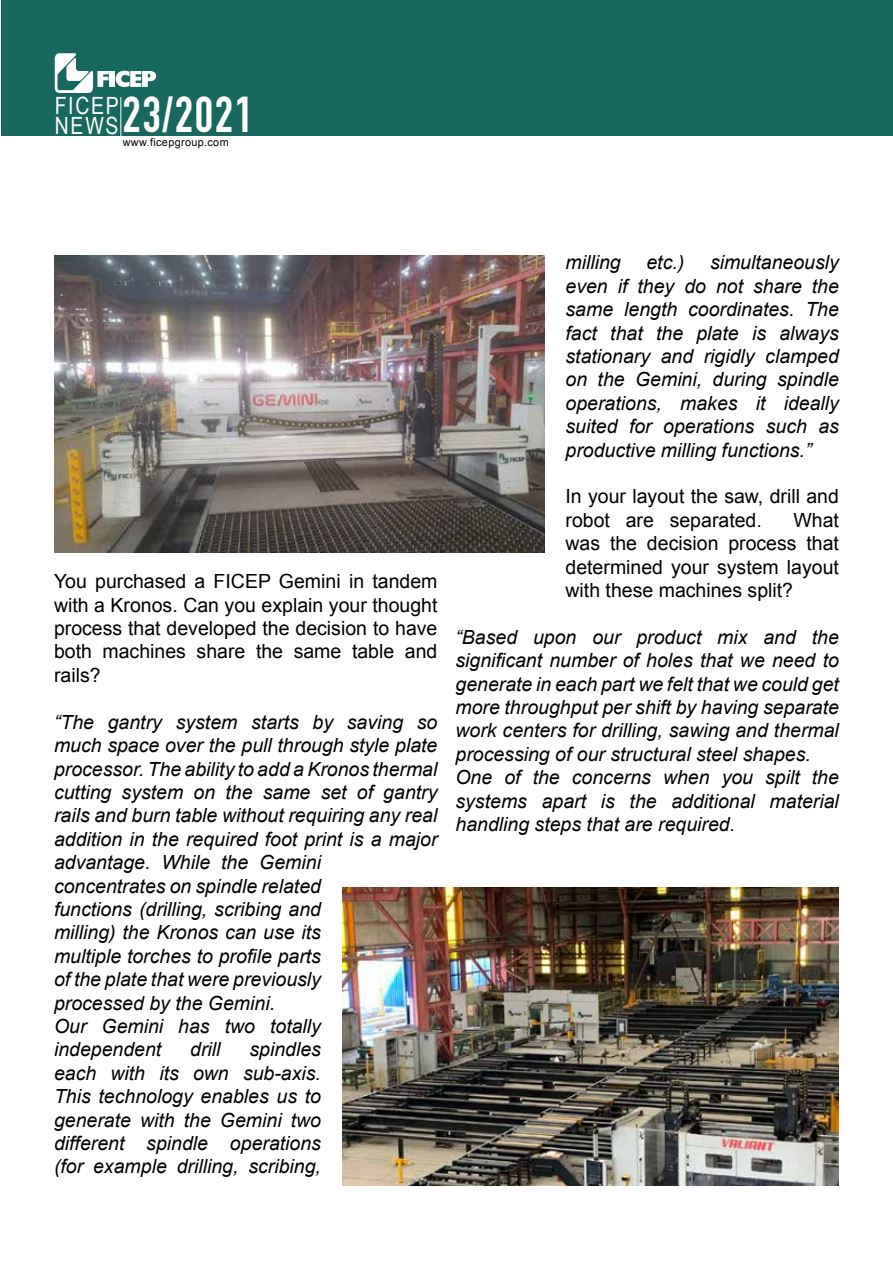
<style>
.page{position:relative;width:893px;height:1263px;background:#fff}
.page>*{position:absolute;margin:0;border:0;box-sizing:border-box;transform-origin:0 0}
.t1{font:700 49.65px "DIN Condensed";letter-spacing:.03em;color:#fff}
.t2{font:23.7px "Arial Narrow";letter-spacing:.07em;color:#fff}
.t3{font:italic 19.5px/23.4px "Arial";color:#000}
.t4{font:19.5px/23.4px "Arial";color:#000;text-align:justify}
.t5{font:10.8px "Arial";letter-spacing:.035em;color:#000}
.s1{font-family:"Arial Narrow";font-weight:400;font-size:23.7px}
</style>
<div class="page">
<div style="left:2px;top:0;width:891px;height:136px;background:#17685f"></div>
<hr style="left:121px;top:97px;width:1px;height:50px;background:#fff">
<svg style="left:55px;top:53px;width:54px;height:40px"></svg>
<div style="left:109px;top:71px;width:6px;height:16px;background:#fff"></div>
<svg style="left:116px;top:71px;width:40px;height:16px"></svg>
<img style="left:54px;top:255px;width:490px;height:298px">
<img style="left:342px;top:888px;width:497px;height:297px">
<h1 class="t1" style="left:55px;top:81px;width:200px"><span class="s1">NEWS</span> 23/2021</h1>
<p class="t5" style="left:123px;top:135px;width:107px">www.ficepgroup.com</p>
<p class="t2" style="left:55px;top:88px;width:66px">FICEP</p>
<p class="t4" style="left:54px;top:570px;width:385px">You purchased a FICEP Gemini in tandem with a Kronos. Can you explain your thought process that developed the decision to have both machines share the same table and rails?</p>
<p class="t3" style="left:54px;top:710px;width:385px">“The gantry system starts by saving so much space over the pull through style plate processor. The ability to add a Kronos thermal cutting system on the same set of gantry rails and burn table without requiring any real addition in the required foot print is a major advantage. While the Gemini concentrates on spindle related<br>functions (drilling, scribing and<br>milling) the Kronos can use its<br>multiple torches to profile parts<br>of the plate that were previously<br>processed by the Gemini.<br>Our Gemini has two totally<br>independent</p>
<p class="t3" style="left:54px;top:1038px;width:269px;text-align:justify;text-indent:195px">spindles each with its own sub-axis.<br>This technology enables us to generate with the Gemini two different spindle operations (for example drilling, scribing,</p>
<p class="t3" style="left:190px;top:1038px;width:32px">drill</p>
<p class="t3" style="left:566px;top:251px;width:57px">milling</p>
<p class="t3" style="left:646px;top:251px;width:39px">etc.)</p>
<p class="t3" style="left:566px;top:251px;width:275px;text-align:justify;text-indent:144px">simultaneously even if they do not share the same length coordinates. The fact that the plate is always stationary and rigidly clamped on the Gemini, during spindle operations, makes it ideally suited for operations such as productive milling functions.”</p>
<p class="t4" style="left:566px;top:485px;width:275px">In your layout the saw, drill and robot are separated.</p>
<p class="t4" style="left:566px;top:508px;width:275px;text-indent:228px">What was the decision process that determined your system layout with these machines split?</p>
<p class="t3" style="left:455px;top:625px;width:385px">“Based upon our product mix and the significant number of holes that we need to generate in each part we felt that we could get more throughput per shift by having separate work centers for drilling, sawing and thermal processing of our structural steel shapes.<br>One of the concerns when you spilt the systems apart is the additional material handling steps that are required.</p>
</div>
